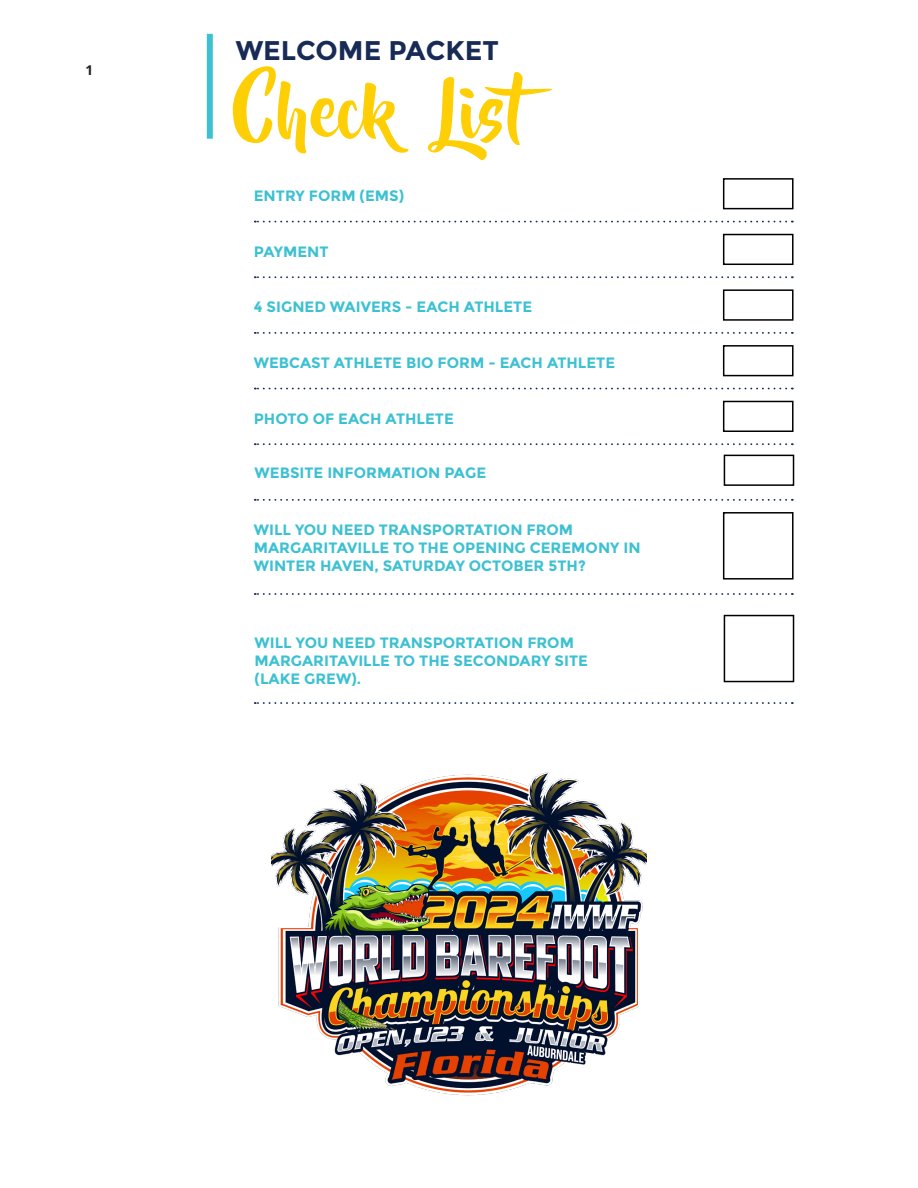
<style>
.page{position:relative;width:918px;height:1188px;background:#fff}
.page>*{position:absolute;margin:0;border:0;box-sizing:border-box;transform-origin:0 0}
.t1{font:72px "Beyond The Mountains";color:#fdcf04}
.Title_01_black{font:700 27px "Montserrat";color:#182b56}
.Title_08_blue{font:700 15px/18px "Montserrat";color:#3dc1d2}
.t2{font:700 13.5px "Open Sans";color:#231f20}
</style>
<div class="page">
<div style="left:724px;top:615px;width:70px;height:67px;border:2px solid #000"></div>
<div style="left:723px;top:178px;width:71px;height:31px;border:2px solid #000"></div>
<div style="left:723px;top:234px;width:71px;height:31px;border:2px solid #000"></div>
<div style="left:723px;top:289px;width:71px;height:32px;border:2px solid #000"></div>
<div style="left:723px;top:345px;width:71px;height:31px;border:2px solid #000"></div>
<div style="left:723px;top:401px;width:71px;height:31px;border:2px solid #000"></div>
<div style="left:723px;top:512px;width:71px;height:68px;border:2px solid #000"></div>
<svg style="left:255px;top:221px;width:531px;height:2px"></svg>
<svg style="left:255px;top:276px;width:531px;height:2px"></svg>
<svg style="left:255px;top:332px;width:531px;height:2px"></svg>
<svg style="left:255px;top:388px;width:531px;height:1px"></svg>
<svg style="left:255px;top:443px;width:531px;height:2px"></svg>
<svg style="left:255px;top:499px;width:531px;height:2px"></svg>
<svg style="left:255px;top:593px;width:531px;height:2px"></svg>
<svg style="left:255px;top:702px;width:531px;height:2px"></svg>
<div style="left:207px;top:34px;width:6px;height:105px;background:#3dc1d2"></div>
<img style="left:272px;top:772px;width:374px;height:324px">
<div style="left:724px;top:455px;width:70px;height:31px;border:2px solid #000"></div>
<p class="t2" style="left:85px;top:61px;width:9px">1</p>
<p class="Title_01_black" style="left:236px;top:34px;width:265px">WELCOME PACKET</p>
<p class="t1" style="left:233px;top:72px;width:341px">Check List</p>
<p class="Title_08_blue" style="left:254px;top:187px;width:152px">ENTRY FORM (EMS)</p>
<p class="Title_08_blue" style="left:254px;top:242px;width:76px">PAYMENT</p>
<p class="Title_08_blue" style="left:254px;top:298px;width:280px">4 SIGNED WAIVERS - EACH ATHLETE</p>
<p class="Title_08_blue" style="left:254px;top:354px;width:363px">WEBCAST ATHLETE BIO FORM - EACH ATHLETE</p>
<p class="Title_08_blue" style="left:254px;top:409px;width:201px">PHOTO OF EACH ATHLETE</p>
<p class="Title_08_blue" style="left:255px;top:463px;width:233px">WEBSITE INFORMATION PAGE</p>
<p class="Title_08_blue" style="left:254px;top:521px;width:388px">WILL YOU NEED TRANSPORTATION FROM<br>MARGARITAVILLE TO THE OPENING CEREMONY IN<br>WINTER HAVEN, SATURDAY OCTOBER 5TH?</p>
<p class="Title_08_blue" style="left:255px;top:633px;width:335px">WILL YOU NEED TRANSPORTATION FROM<br>MARGARITAVILLE TO THE SECONDARY SITE</p>
<p class="Title_08_blue" style="left:255px;top:669px;width:108px">(LAKE GREW).</p>
</div>
